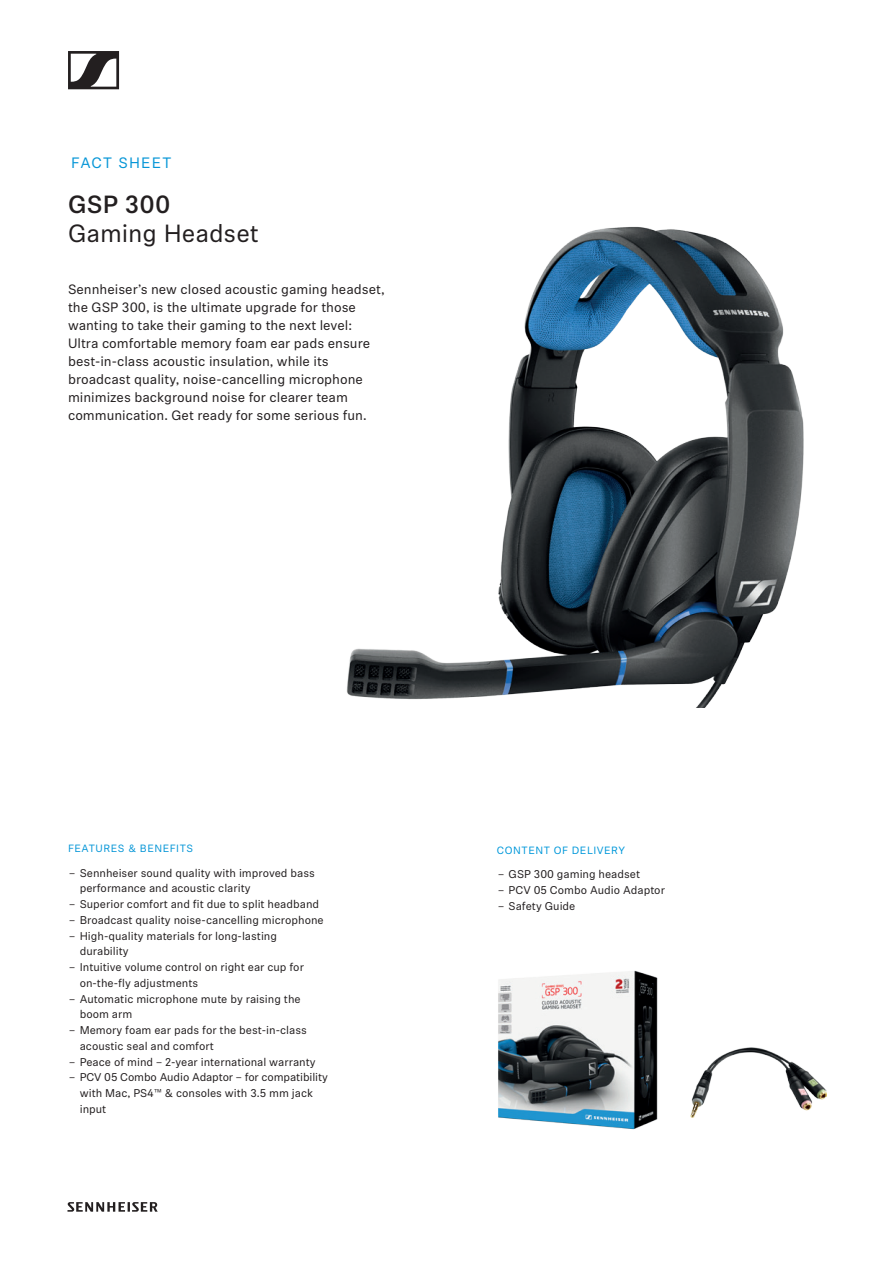
<style>
.page{position:relative;width:893px;height:1263px;background:#fff}
.page>*{position:absolute;margin:0;border:0;box-sizing:border-box;transform-origin:0 0}
.t1{font:24.75px "Sennheiser Neue";color:#231f20}
.t2{font:500 24.75px "Sennheiser Neue";letter-spacing:.01em;color:#231f20}
.t3{font:15px "Sennheiser Neue";letter-spacing:.08em;color:#0696d7}
.t4{font:13.5px/18px "Sennheiser Neue";color:#231f20}
.t5{font:11.25px/15.8px "Sennheiser Neue";color:#231f20}
.t6{font:10.5px "Sennheiser Neue";letter-spacing:.05em;color:#0696d7}
.t7{font:10.5px "Sennheiser Neue";letter-spacing:.05em;color:#0098da}
</style>
<div class="page">
<img style="left:346px;top:226px;width:458px;height:482px">
<img style="left:498px;top:970px;width:196px;height:160px">
<img style="left:691px;top:1047px;width:136px;height:70px">
<svg style="left:68px;top:51px;width:51px;height:38px"></svg>
<svg style="left:67px;top:1202px;width:91px;height:10px"></svg>
<h2 class="t3" style="left:71px;top:152px;width:102px">FACT SHEET</h2>
<h1 class="t2" style="left:68px;top:187px;width:104px">GSP 300</h1>
<h1 class="t1" style="left:68px;top:216px;width:192px">Gaming Headset</h1>
<p class="t4" style="left:68px;top:279px;width:318px">Sennheiser’s new closed acoustic gaming headset, the GSP 300, is the ultimate upgrade for those wanting to take their gaming to the next level:<br>Ultra comfortable memory foam ear pads ensure best-in-class acoustic insulation, while its broadcast quality, noise-cancelling microphone minimizes background noise for clearer team communication. Get ready for some serious fun.</p>
<p class="t6" style="left:68px;top:841px;width:127px">FEATURES &amp; BENEFITS</p>
<p class="t5" style="left:80px;top:864px;width:237px;text-indent:-11px">– Sennheiser sound quality with improved bass performance and acoustic clarity</p>
<p class="t5" style="left:69px;top:896px;width:252px">– Superior comfort and fit due to split headband</p>
<p class="t5" style="left:69px;top:911px;width:256px">– Broadcast quality noise-cancelling microphone</p>
<p class="t5" style="left:80px;top:927px;width:199px;text-indent:-11px">– High-quality materials for long-lasting durability</p>
<p class="t5" style="left:80px;top:959px;width:226px;text-indent:-11px">– Intuitive volume control on right ear cup for on-the-fly adjustments</p>
<p class="t5" style="left:80px;top:990px;width:222px;text-indent:-11px">– Automatic microphone mute by raising the boom arm</p>
<p class="t5" style="left:80px;top:1022px;width:229px;text-indent:-11px">– Memory foam ear pads for the best-in-class acoustic seal and comfort</p>
<p class="t5" style="left:69px;top:1053px;width:248px">– Peace of mind – 2-year international warranty</p>
<p class="t5" style="left:80px;top:1069px;width:250px;text-indent:-11px">– PCV 05 Combo Audio Adaptor – for compatibility with Mac, PS4™ &amp; consoles with 3.5 mm jack input</p>
<p class="t7" style="left:497px;top:843px;width:130px">CONTENT OF DELIVERY</p>
<p class="t5" style="left:498px;top:866px;width:144px">– GSP 300 gaming headset</p>
<p class="t5" style="left:498px;top:882px;width:168px">– PCV 05 Combo Audio Adaptor</p>
<p class="t5" style="left:498px;top:897px;width:79px">– Safety Guide</p>
</div>
